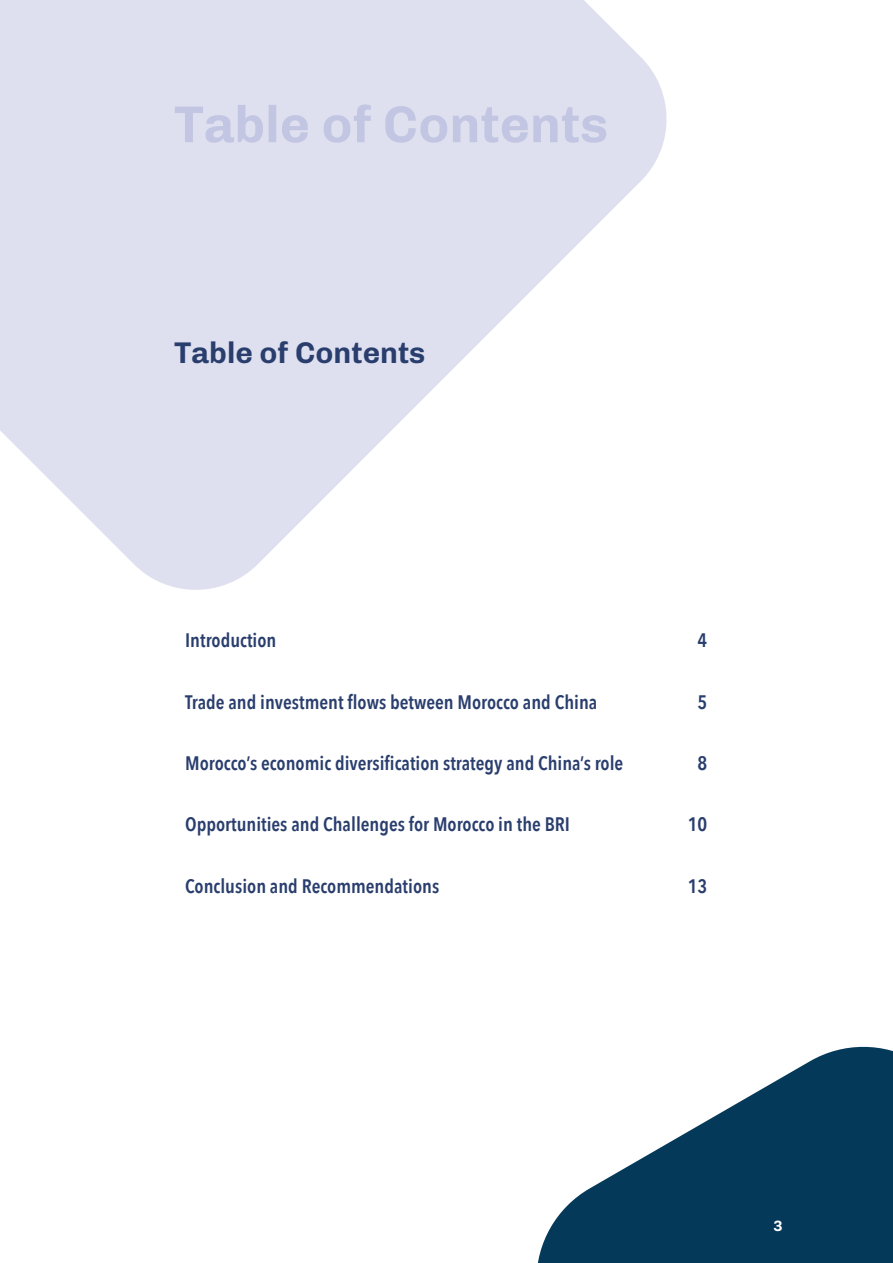
<style>
.page{position:relative;width:893px;height:1263px;background:#fff}
.page>*{position:absolute;margin:0;border:0;box-sizing:border-box;transform-origin:0 0}
.TITRE_GRAND{font:700 30px "Chivo";color:#2a3e6e}
.Style_de_paragraphe{font:600 19.5px "Avenir Next Condensed";color:#2a3e6e}
.t1{font:700 15px "Chivo";color:#fff}
</style>
<div class="page">
<svg style="left:0;top:0;width:667px;height:590px;fill:#dee0ef"></svg>
<svg style="left:537px;top:1046px;width:356px;height:217px;fill:#04395a"></svg>
<svg style="left:175px;top:104px;width:431px;height:39px"></svg>
<p class="TITRE_GRAND" style="left:175px;top:329px;width:252px">Table of Contents</p>
<p class="Style_de_paragraphe" style="left:185px;top:623px;width:93px">Introduction</p>
<p class="Style_de_paragraphe" style="left:697px;top:623px;width:11px">4</p>
<p class="Style_de_paragraphe" style="left:185px;top:685px;width:414px">Trade and investment flows between Morocco and China</p>
<p class="Style_de_paragraphe" style="left:697px;top:685px;width:11px">5</p>
<p class="Style_de_paragraphe" style="left:185px;top:746px;width:440px">Morocco’s economic diversification strategy and China’s role</p>
<p class="Style_de_paragraphe" style="left:697px;top:746px;width:11px">8</p>
<p class="Style_de_paragraphe" style="left:185px;top:808px;width:386px">Opportunities and Challenges for Morocco in the BRI</p>
<p class="Style_de_paragraphe" style="left:688px;top:808px;width:21px">10</p>
<p class="Style_de_paragraphe" style="left:185px;top:869px;width:256px">Conclusion and Recommendations</p>
<p class="Style_de_paragraphe" style="left:688px;top:869px;width:21px">13</p>
<p class="t1" style="left:773px;top:1214px;width:11px">3</p>
</div>
